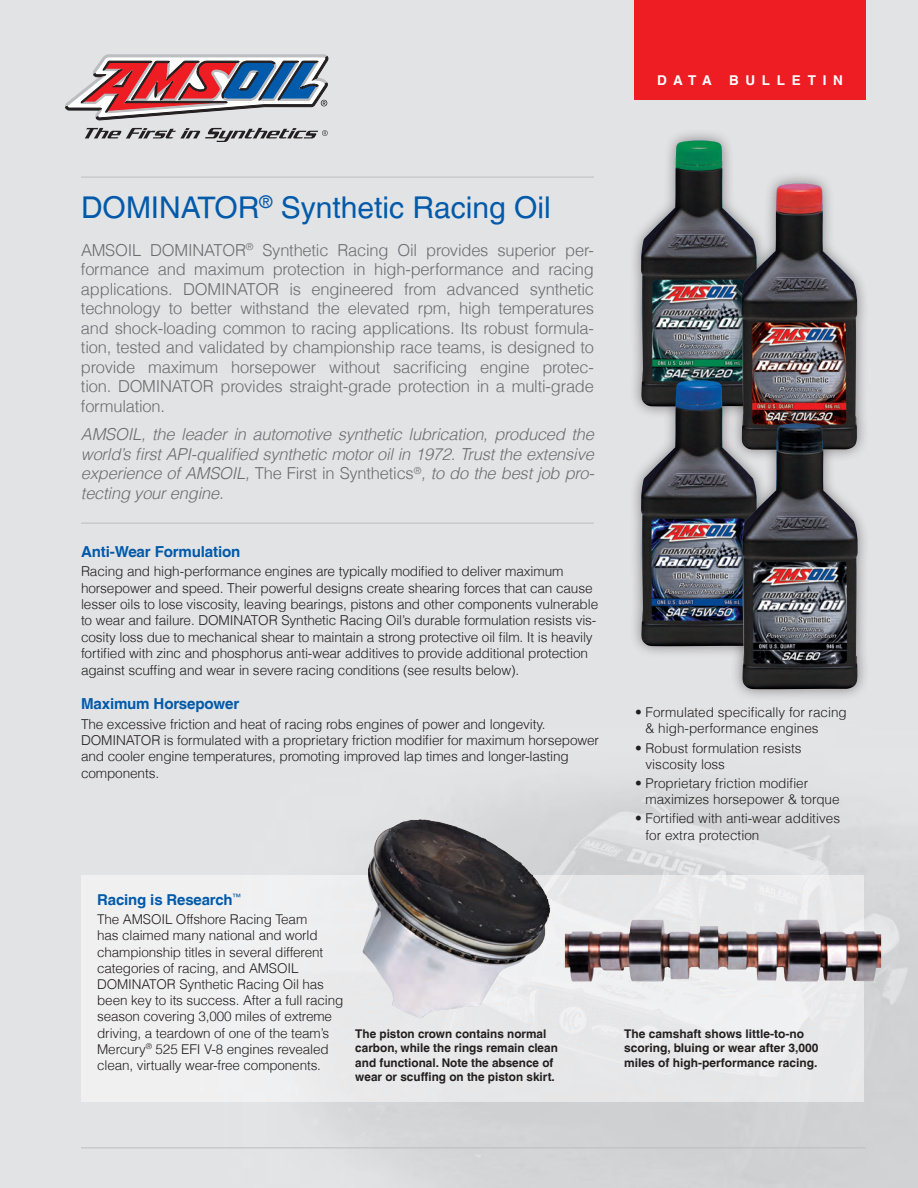
<style>
.page{position:relative;width:918px;height:1188px;background:#fff}
.page>*{position:absolute;margin:0;border:0;box-sizing:border-box;transform-origin:0 0}
.t1{font:30px "Helvetica LT";color:#015aaa}
.t2{font:300 16.5px/19.5px "Helvetica LT";letter-spacing:-.015em;color:#6c6d70;text-align:justify}
.t3{font:italic 300 16.5px/19.5px "Helvetica LT";letter-spacing:-.015em;color:#6c6d70;text-align:justify}
.t4{font:700 15.15px "Helvetica LT";letter-spacing:-.01em;color:#015aaa}
.t5{font:700 15px "Helvetica LT";letter-spacing:-.01em;color:#015aaa}
.t6{font:300 13.65px/16.4px "Helvetica LT";letter-spacing:-.01em;color:#231f20}
.t7{font:300 13.5px/16.2px "Helvetica LT";letter-spacing:-.01em;color:#231f20}
.t8{font:700 13.5px "Helvetica LT";letter-spacing:.5em;color:#fff}
.t9{font:700 12px/14.4px "Helvetica LT";color:#231f20}
.s1{font-style:normal}
</style>
<div class="page">
<img style="left:0;top:0;width:918px;height:1188px">
<div style="left:81px;top:875px;width:783px;height:227px;background:#ededee"></div>
<svg style="left:65px;top:55px;width:263px;height:87px;background:#b099a2"></svg>
<hr style="left:81px;top:523px;width:513px;height:1px;background:#bcbdc0">
<hr style="left:81px;top:1148px;width:785px;height:1px;background:#bcbdc0">
<hr style="left:81px;top:177px;width:513px;height:1px;background:#bcbdc0">
<div style="left:634px;top:0;width:232px;height:100px;background:#ee1d23"></div>
<img style="left:565px;top:920px;width:259px;height:62px">
<img style="left:362px;top:819px;width:188px;height:200px">
<div style="left:629px;top:128px;width:140px;height:291px;background:#231f20;opacity:.5"></div>
<img style="left:641px;top:140px;width:116px;height:228px">
<div style="left:629px;top:368px;width:140px;height:291px;background:#231f20;opacity:.5"></div>
<img style="left:641px;top:380px;width:89px;height:266px">
<div style="left:729px;top:171px;width:141px;height:291px;background:#231f20;opacity:.5"></div>
<img style="left:741px;top:184px;width:116px;height:227px">
<div style="left:730px;top:411px;width:140px;height:291px;background:#231f20;opacity:.5"></div>
<img style="left:742px;top:423px;width:116px;height:266px">
<p class="t8" style="left:657px;top:72px;width:56px">DATA</p>
<p class="t8" style="left:729px;top:72px;width:115px">BULLETIN</p>
<h1 class="t1" style="left:81px;top:190px;width:471px">DOMINATOR<sup>®</sup> Synthetic Racing Oil</h1>
<p class="t2" style="left:81px;top:240px;width:92px">AMSOIL Domi</p>
<p class="t2" style="left:81px;top:240px;width:515px;text-indent:111px">nator<sup>®</sup> Synthetic Racing Oil provides superior per&shy;formance and maximum protection in high-performance and racing applications. DOMINATOR is engineered from advanced synthetic technology to better withstand the elevated rpm, high temperatures and shock-loading common to racing applications. Its robust formula&shy;tion, tested and validated by championship race teams, is designed to provide maximum horsepower without sacrificing engine protec&shy;tion. DOMINATOR provides straight-grade protection in a multi-grade formulation.</p>
<p class="t3" style="left:81px;top:424px;width:515px">AMSOIL, the leader in automotive synthetic lubrication, produced the world’s first API-qualified synthetic motor oil in 1972. Trust the extensive experience of AMSOIL, <span class="s1">The First in Synthetics</span><sup>®</sup>, to do the best job pro&shy;tecting your engine.</p>
<p class="t4" style="left:81px;top:542px;width:161px">Anti-Wear Formulation</p>
<p class="t6" style="left:81px;top:563px;width:519px">Racing and high-performance engines are typically modified to deliver maximum horsepower and speed. Their powerful designs create shearing forces that can cause lesser oils to lose viscosity, leaving bearings, pistons and other components vulnerable to wear and failure. Domi</p>
<p class="t6" style="left:81px;top:612px;width:517px;text-indent:152px">nator Synthetic Racing Oil’s durable formulation resists vis&shy;cosity loss due to mechanical shear to maintain a strong protective oil film. It is heavily fortified with zinc and phosphorus anti-wear additives to provide additional protection against scuffing and wear in severe racing conditions (see results below).</p>
<p class="t4" style="left:81px;top:695px;width:160px">Maximum Horsepower</p>
<p class="t6" style="left:81px;top:716px;width:466px">The excessive friction and heat of racing robs engines of power and longevity.<br>Domi</p>
<p class="t6" style="left:81px;top:732px;width:520px;text-indent:35px">nato r is formulated with a proprietary friction modifier for maximum horsepower and cooler engine temperatures, promoting improved lap times and longer-lasting components.</p>
<p class="t7" style="left:646px;top:704px;width:203px;text-indent:-11px">• Formulated specifically for racing &amp; high-performance engines</p>
<p class="t7" style="left:646px;top:739px;width:158px;text-indent:-11px">• Robust formulation resists viscosity loss</p>
<p class="t7" style="left:646px;top:775px;width:196px;text-indent:-11px">• Proprietary friction modifier maximizes horsepower &amp; torque</p>
<p class="t7" style="left:646px;top:810px;width:196px;text-indent:-11px">• Fortified with anti-wear additives for extra protection</p>
<p class="t5" style="left:97px;top:891px;width:145px">Racing is Research<sup>™</sup></p>
<p class="t7" style="left:97px;top:911px;width:228px">The AMSOIL Offshore Racing Team has claimed many national and world championship titles in several different categories of racing, and AMSOIL<br>Domi</p>
<p class="t7" style="left:97px;top:976px;width:248px;text-indent:35px">nato r Synthetic Racing Oil has been key to its success. After a full racing season covering 3,000 miles of extreme driving, a teardown of one of the team’s Mercury<sup>®</sup> 525 EFI V-8 engines revealed clean, virtually wear-free components.</p>
<p class="t9" style="left:355px;top:1026px;width:204px">The piston crown contains normal carbon, while the rings remain clean and functional. Note the absence of wear or scuffing on the piston skirt.</p>
<p class="t9" style="left:624px;top:1026px;width:196px">The camshaft shows little-to-no scoring, bluing or wear after 3,000 miles of high-performance racing.</p>
</div>
